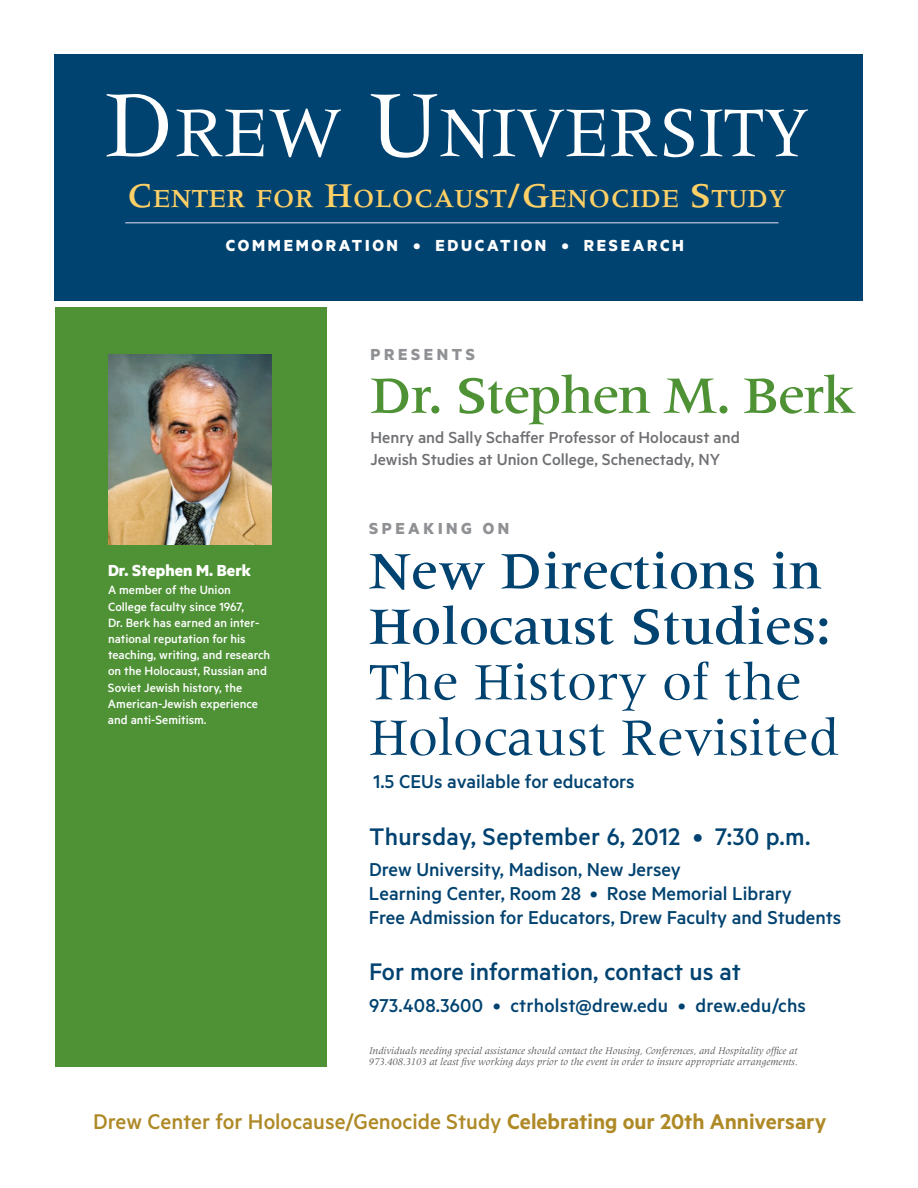
<style>
.page{position:relative;width:918px;height:1188px;background:#fff}
.page>*{position:absolute;margin:0;border:0;box-sizing:border-box;transform-origin:0 0}
.t1{font:73.2px "Meridien LT Std";color:#fff}
.t2{font:54px/55.5px "Meridien LT Std";color:#004270}
.t3{font:500 54px/55.5px "Meridien LT Std";color:#004270}
.t4{font:500 54px "Meridien LT Std";letter-spacing:-.025em;color:#4f9236}
.t5{font:500 27px "Metric";color:#004270}
.t6{font:500 27px "Meridien LT Std";color:#fed066}
.t7{font:500 24px "Metric";color:#ae8926}
.t8{font:500 21px/24px "Metric";color:#004270}
.t9{font:500 18px/22.5px "Metric";color:#6f7073}
.t10{font:700 18px "Metric";letter-spacing:.15em;color:#fff}
.t11{font:700 18px "Metric";letter-spacing:.2em;color:#8f9194}
.t12{font:700 18px "Metric";color:#fff}
.t13{font:500 13.5px/16.2px "Metric";color:#fff}
.t14{font:italic 10.5px/10.5px "Meridien LT Std";color:#57585a}
.s1{font-size:97.5px}
.s2{font-size:36px}
.s3{font-weight:600}
</style>
<div class="page">
<div style="left:54px;top:54px;width:808px;height:246px;background:#004270"></div>
<hr style="left:125px;top:222px;width:653px;height:2px;background:#9bacc7">
<div style="left:56px;top:308px;width:271px;height:759px;background:#4f9236"></div>
<img style="left:108px;top:355px;width:163px;height:189px">
<h1 class="t1" style="left:105px;top:105px;width:706px"><span class="s1">D</span>REW <span class="s1">U</span>NIVERSITY</h1>
<h3 class="t6" style="left:127px;top:188px;width:661px"><span class="s2">C</span>ENTER FOR <span class="s2">H</span>OLOCAUST<span class="s2">/G</span>ENOCIDE <span class="s2">S</span>TUDY</h3>
<h3 class="t10" style="left:226px;top:239px;width:460px">COMMEMORATION • EDUCATION • RESEARCH</h3>
<h3 class="t11" style="left:370px;top:348px;width:106px">PRESENTS</h3>
<h2 class="t4" style="left:370px;top:374px;width:487px">Dr. Stephen M. Berk</h2>
<h3 class="t9" style="left:370px;top:427px;width:371px">Henry and Sally Schaffer Professor of Holocaust and<br>Jewish Studies at Union College, Schenectady, NY</h3>
<h3 class="t12" style="left:108px;top:564px;width:145px">Dr. Stephen M. Berk</h3>
<p class="t13" style="left:108px;top:583px;width:164px">A member of the Union<br>College faculty since 1967,<br>Dr. Berk has earned an inter&shy;national reputation for his teaching, writing, and research on the Holocaust, Russian and<br>Soviet Jewish history, the<br>American-Jewish experience and anti-Semitism.</p>
<h3 class="t11" style="left:369px;top:522px;width:142px">SPEAKING ON</h3>
<h2 class="t3" style="left:369px;top:547px;width:463px">New Directions in<br>Holocaust Studies:</h2>
<h2 class="t2" style="left:369px;top:658px;width:472px">The History of the<br>Holocaust Revisited</h2>
<h3 class="t8" style="left:374px;top:771px;width:263px">1.5 CEUs available for educators</h3>
<h3 class="t5" style="left:369px;top:827px;width:443px">Thursday, September 6, 2012 • 7:30 p.m.</h3>
<h3 class="t8" style="left:369px;top:859px;width:474px">Drew University, Madison, New Jersey<br>Learning Center, Room 28 • Rose Memorial Library<br>Free Admission for Educators, Drew Faculty and Students</h3>
<h3 class="t5" style="left:369px;top:963px;width:374px">For more information, contact us at</h3>
<h3 class="t8" style="left:369px;top:995px;width:439px">973.408.3600 • ctrholst@drew.edu • drew.edu/chs</h3>
<p class="t14" style="left:369px;top:1047px;width:430px">Individuals needing special assistance should contact the Housing, Conferences, and Hospitality office at<br>973.408.3103 at least five working days prior to the event in order to insure appropriate arrangements.</p>
<h3 class="t7" style="left:93px;top:1113px;width:735px">Drew Center for Holocause/Genocide Study <span class="s3">Celebrating our 20th Anniversary</span></h3>
</div>
